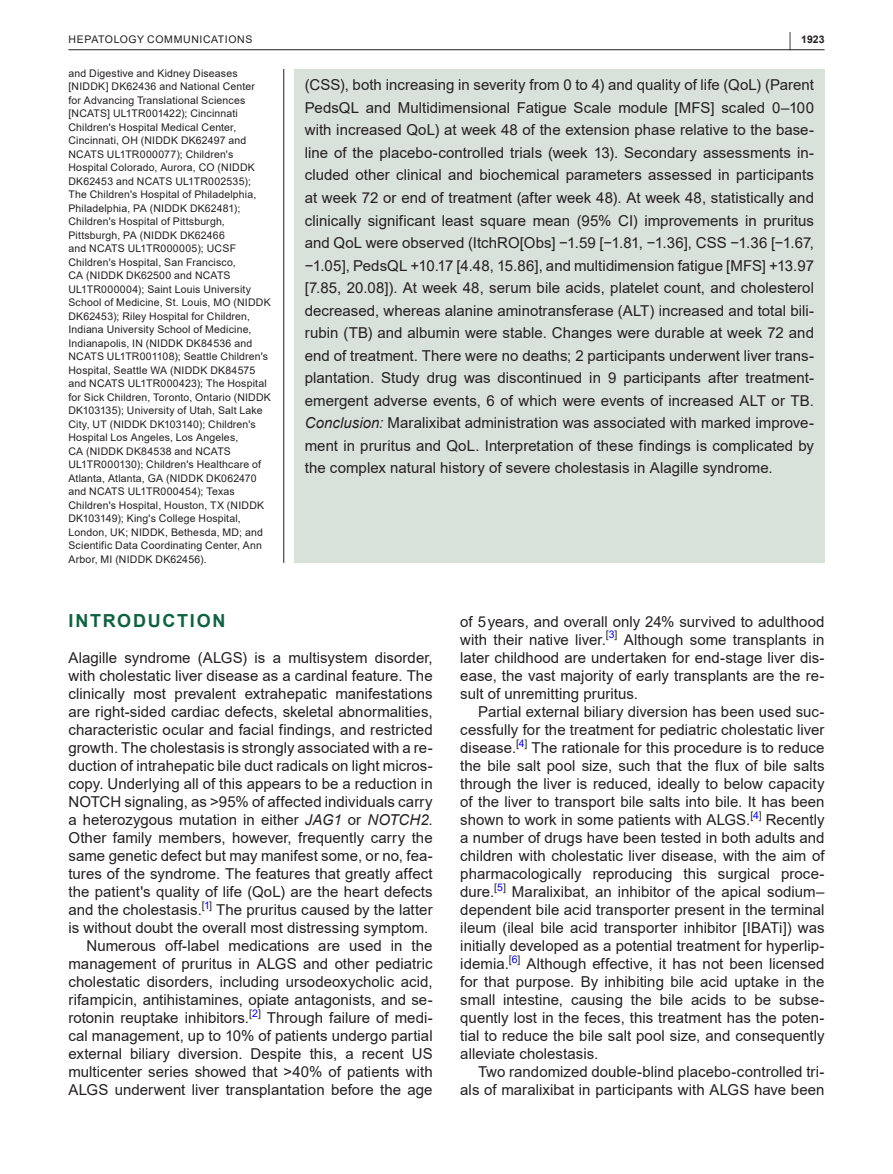
<style>
.page{position:relative;width:893px;height:1174px;background:#fff}
.page>*{position:absolute;margin:0;border:0;box-sizing:border-box;transform-origin:0 0}
.t1{font:700 19.5px "Arial";color:#231f20;scale:.38 1}
.t2{font:700 18px "Arial";letter-spacing:.095em;color:#0d6341}
.t3{font:15px/18px "Arial";letter-spacing:.005em;color:#231f20;text-align:justify}
.t4{font:10.5px/13.5px "Arial";letter-spacing:.015em;color:#231f20}
.t5{font:10.5px "Arial";letter-spacing:.055em;color:#231f20}
.t6{font:700 10.5px "Arial";color:#231f20}
.s1{font-style:italic}
.s2{color:#00f}
</style>
<div class="page">
<hr style="left:68px;top:49px;width:756px;height:1px;background:#231f20">
<div style="left:294px;top:69px;width:530px;height:414px;background:#d9e1db"></div>
<div style="left:294px;top:483px;width:530px;height:80px;background:#d9e1db"></div>
<hr style="left:283px;top:69px;width:1px;height:494px;background:#231f20">
<h1 class="t1" style="left:789px;top:25px;width:7px">|</h1>
<p class="t5" style="left:69px;top:32px;width:185px">HEPATOLOGY COMMUNICATIONS</p>
<p class="t6" style="left:801px;top:32px;width:25px">1923</p>
<p class="t4" style="left:68px;top:66px;width:204px">and Digestive and Kidney Diseases [NIDDK] DK62436 and National Center<br>for Advancing Translational Sciences [NCATS] UL1TR001422); Cincinnati Children's Hospital Medical Center, Cincinnati, OH (NIDDK DK62497 and NCATS UL1TR000077); Children's Hospital Colorado, Aurora, CO (NIDDK DK62453 and NCATS UL1TR002535); The Children's Hospital of Philadelphia, Philadelphia, PA (NIDDK DK62481); Children's Hospital of Pittsburgh, Pittsburgh, PA (NIDDK DK62466<br>and NCATS UL1TR000005); UCSF Children's Hospital, San Francisco,<br>CA (NIDDK DK62500 and NCATS UL1TR000004); Saint Louis University School of Medicine, St. Louis, MO (NIDDK DK62453); Riley Hospital for Children, Indiana University School of Medicine, Indianapolis, IN (NIDDK DK84536 and NCATS UL1TR001108); Seattle Children's Hospital, Seattle WA (NIDDK DK84575 and NCATS UL1TR000423); The Hospital for Sick Children, Toronto, Ontario (NIDDK DK103135); University of Utah, Salt Lake City, UT (NIDDK DK103140); Children's Hospital Los Angeles, Los Angeles,<br>CA (NIDDK DK84538 and NCATS UL1TR000130); Children's Healthcare of Atlanta, Atlanta, GA (NIDDK DK062470 and NCATS UL1TR000454); Texas Children's Hospital, Houston, TX (NIDDK DK103149); King's College Hospital, London, UK; NIDDK, Bethesda, MD; and Scientific Data Coordinating Center, Ann Arbor, MI (NIDDK DK62456).</p>
<p class="t3" style="left:305px;top:74px;width:511px;line-height:22.5px">(CSS), both increasing in severity from 0 to 4) and quality of life (QoL) (Parent PedsQL and Multidimensional Fatigue Scale module [MFS] scaled 0–100 with increased QoL) at week 48 of the extension phase relative to the base&shy;line of the placebo-controlled trials (week 13). Secondary assessments in&shy;cluded other clinical and biochemical parameters assessed in participants at week 72 or end of treatment (after week 48). At week 48, statistically and clinically significant least square mean (95% CI) improvements in pruritus and QoL were observed (ItchRO[Obs] −1.59 [−1.81, −1.36], CSS −1.36 [−1.67, −1.05], PedsQL +10.17 [4.48, 15.86], and multidimension fatigue [MFS] +13.97 [7.85, 20.08]). At week 48, serum bile acids, platelet count, and cholesterol decreased, whereas alanine aminotransferase (ALT) increased and total bili&shy;rubin (TB) and albumin were stable. Changes were durable at week 72 and end of treatment. There were no deaths; 2 participants underwent liver trans&shy;plantation. Study drug was discontinued in 9 participants after treatment&shy;emergent adverse events, 6 of which were events of increased ALT or TB.<br><span class="s1">Conclusion:</span> Maralixibat administration was associated with marked improve&shy;ment in pruritus and QoL. Interpretation of these findings is complicated by the complex natural history of severe cholestasis in Alagille syndrome.</p>
<p class="t2" style="left:68px;top:608px;width:159px">INTRODUCTION</p>
<p class="t3" style="left:68px;top:649px;width:366px">Alagille syndrome (ALGS) is a multisystem disorder, with cholestatic liver disease as a cardinal feature. The clinically most prevalent extrahepatic manifestations are right-sided cardiac defects, skeletal abnormalities, characteristic ocular and facial findings, and restricted growth. The cholestasis is strongly associated with a re&shy;duction of intrahepatic bile duct radicals on light micros&shy;copy. Underlying all of this appears to be a reduction in NOTCH signaling, as &gt;95% of affected individuals carry a heterozygous mutation in either <span class="s1">JAG1</span> or <span class="s1">NOTCH2</span>.<br>Other family members, however, frequently carry the same genetic defect but may manifest some, or no, fea&shy;tures of the syndrome. The features that greatly affect the patient's quality of life (QoL) are the heart defects and the cholestasis.</p>
<p class="t4" style="left:202px;top:898px;width:12px">[<span class="s2">1</span>]</p>
<p class="t3" style="left:216px;top:901px;width:218px">The pruritus caused by the latter</p>
<p class="t3" style="left:68px;top:919px;width:361px">is without doubt the overall most distressing symptom.</p>
<p class="t3" style="left:86px;top:937px;width:348px">Numerous off-label medications are used in the</p>
<p class="t3" style="left:68px;top:955px;width:366px">management of pruritus in ALGS and other pediatric</p>
<p class="t3" style="left:68px;top:973px;width:366px">cholestatic disorders, including ursodeoxycholic acid,</p>
<p class="t3" style="left:68px;top:991px;width:366px">rifampicin, antihistamines, opiate antagonists, and se-</p>
<p class="t3" style="left:68px;top:1009px;width:182px">rotonin reuptake inhibitors.</p>
<p class="t4" style="left:249px;top:1006px;width:13px">[<span class="s2">2</span>]</p>
<p class="t3" style="left:68px;top:1009px;width:366px;text-indent:199px">Through failure of medi&shy;cal management, up to 10% of patients undergo partial external biliary diversion. Despite this, a recent US multicenter series showed that &gt;40% of patients with ALGS underwent liver transplantation before the age</p>
<p class="t3" style="left:460px;top:613px;width:366px">of 5years, and overall only 24% survived to adulthood with their native liver.</p>
<p class="t4" style="left:606px;top:628px;width:13px">[<span class="s2">3</span>]</p>
<p class="t3" style="left:460px;top:631px;width:366px;text-indent:163px">Although some transplants in later childhood are undertaken for end-stage liver dis&shy;ease, the vast majority of early transplants are the re&shy;sult of unremitting pruritus.</p>
<p class="t3" style="left:460px;top:703px;width:366px;text-indent:18px">Partial external biliary diversion has been used suc&shy;cessfully for the treatment for pediatric cholestatic liver disease.</p>
<p class="t4" style="left:516px;top:736px;width:13px">[<span class="s2">4</span>]</p>
<p class="t3" style="left:460px;top:739px;width:366px;text-indent:71px">The rationale for this procedure is to reduce the bile salt pool size, such that the flux of bile salts through the liver is reduced, ideally to below capacity of the liver to transport bile salts into bile. It has been shown to work in some patients with ALGS.</p>
<p class="t4" style="left:750px;top:808px;width:13px">[<span class="s2">4</span>]</p>
<p class="t3" style="left:460px;top:811px;width:366px;text-indent:306px">Recently a number of drugs have been tested in both adults and children with cholestatic liver disease, with the aim of pharmacologically reproducing this surgical proce&shy;dure.</p>
<p class="t4" style="left:494px;top:880px;width:13px">[<span class="s2">5</span>]</p>
<p class="t3" style="left:460px;top:883px;width:366px;text-indent:52px">Maralixibat, an inhibitor of the apical sodium– dependent bile acid transporter present in the terminal ileum (ileal bile acid transporter inhibitor [IBATi]) was initially developed as a potential treatment for hyperlip&shy;idemia.</p>
<p class="t4" style="left:509px;top:952px;width:13px">[<span class="s2">6</span>]</p>
<p class="t3" style="left:460px;top:955px;width:366px;text-indent:66px">Although effective, it has not been licensed for that purpose. By inhibiting bile acid uptake in the small intestine, causing the bile acids to be subse&shy;quently lost in the feces, this treatment has the poten&shy;tial to reduce the bile salt pool size, and consequently alleviate cholestasis.</p>
<p class="t3" style="left:460px;top:1063px;width:366px;text-align:right">Two randomized double-blind placebo-controlled tri&shy;als of maralixibat in participants with ALGS have been</p>
</div>
